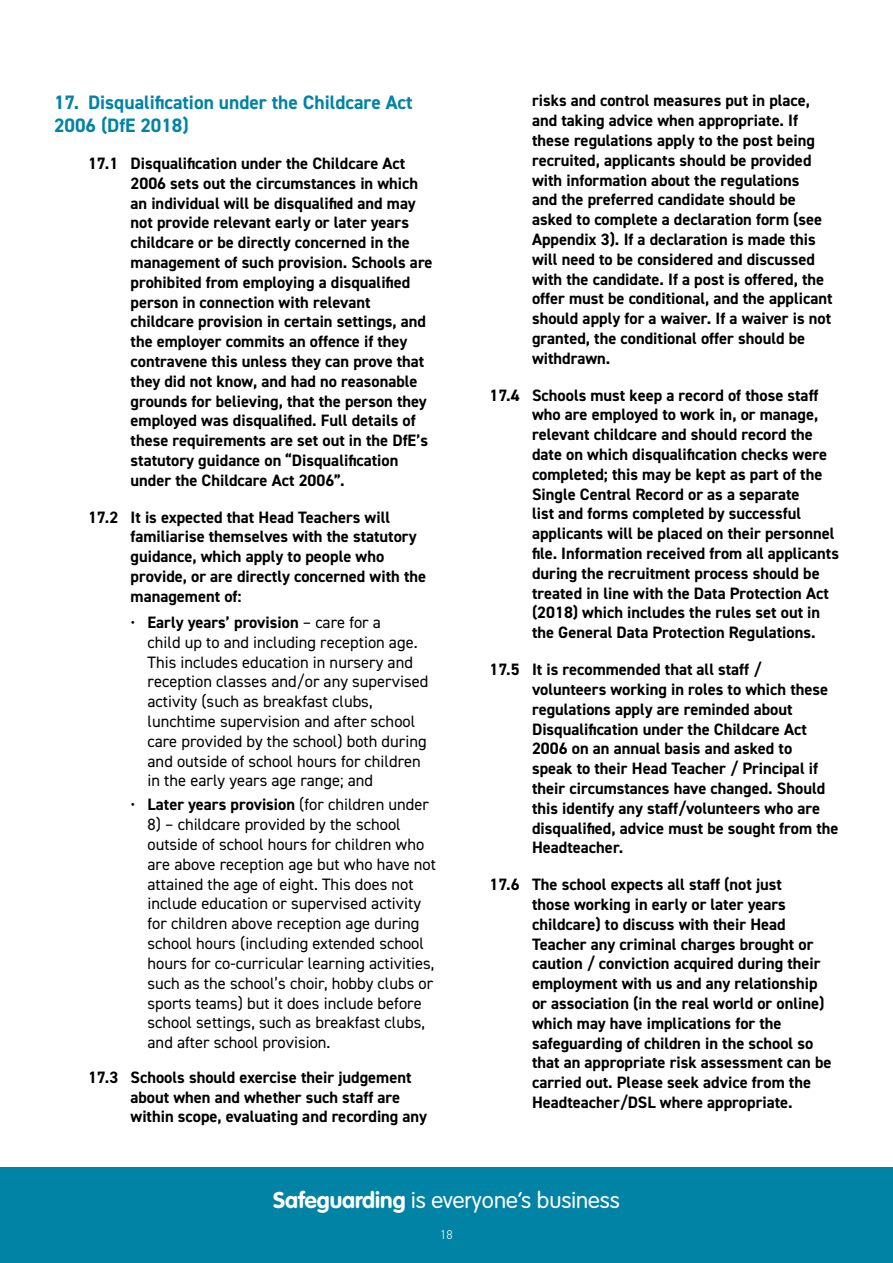
<style>
.page{position:relative;width:893px;height:1263px;background:#fff}
.page>*{position:absolute;margin:0;border:0;box-sizing:border-box;transform-origin:0 0}
.t1{font:300 22.5px "VAG Rounded Std";color:#fff}
.t2{font:700 19.5px/23.4px "DIN2014";color:#0083a5}
.Heading_L3_Black_-_N{font:700 16.5px/19.8px "DIN2014";color:#000}
.t3{font:16.5px/19.8px "DIN2014";color:#000}
.t4{font:300 12.75px "DIN2014";color:#fff}
.s1{font-weight:700}
.s2{font-weight:400}
</style>
<div class="page">
<div style="left:0;top:1167px;width:893px;height:96px;background:#0083a5"></div>
<p class="t2" style="left:54px;top:90px;width:360px">17. Disqualification under the Childcare Act<br>2006 (DfE 2018)</p>
<p class="Heading_L3_Black_-_N" style="left:131px;top:153px;width:304px;text-indent:-43px">17.1 Disqualification under the Childcare Act 2006 sets out the circumstances in which an individual will be disqualified and may not provide relevant early or later years childcare or be directly concerned in the management of such provision. Schools are prohibited from employing a disqualified person in connection with relevant childcare provision in certain settings, and the employer commits an offence if they contravene this unless they can prove that they did not know, and had no reasonable grounds for believing, that the person they employed was disqualified. Full details of these requirements are set out in the DfE’s statutory guidance on “Disqualification under the Childcare Act 2006”.</p>
<p class="Heading_L3_Black_-_N" style="left:131px;top:507px;width:297px;text-indent:-43px">17.2 It is expected that Head Teachers will familiarise themselves with the statutory guidance, which apply to people who provide, or are directly concerned with the management of:</p>
<p class="t3" style="left:148px;top:612px;width:282px;text-indent:-17px">• <span class="s1">Early years’ provision</span> – care for a<br>child up to and including reception age.<br>This includes education in nursery and reception classes and/or any supervised activity (such as breakfast clubs, lunchtime supervision and after school care provided by the school) both during and outside of school hours for children in the early years age range; and</p>
<p class="Heading_L3_Black_-_N" style="left:131px;top:795px;width:300px"><span class="s2">•</span> Later years provision <span class="s2">(for children under</span></p>
<p class="t3" style="left:148px;top:814px;width:290px">8) – childcare provided by the school outside of school hours for children who are above reception age but who have not attained the age of eight. This does not include education or supervised activity for children above reception age during school hours (including extended school hours for co-curricular learning activities, such as the school’s choir, hobby clubs or sports teams) but it does include before school settings, such as breakfast clubs, and after school provision.</p>
<p class="Heading_L3_Black_-_N" style="left:131px;top:1067px;width:298px;text-indent:-43px">17.3 Schools should exercise their judgement about when and whether such staff are within scope, evaluating and recording any</p>
<p class="Heading_L3_Black_-_N" style="left:532px;top:91px;width:302px">risks and control measures put in place, and taking advice when appropriate. If these regulations apply to the post being recruited, applicants should be provided with information about the regulations<br>and the preferred candidate should be asked to complete a declaration form (see Appendix 3). If a declaration is made this will need to be considered and discussed with the candidate. If a post is offered, the offer must be conditional, and the applicant should apply for a waiver. If a waiver is not granted, the conditional offer should be withdrawn.</p>
<p class="Heading_L3_Black_-_N" style="left:532px;top:385px;width:308px;text-indent:-43px">17.4 Schools must keep a record of those staff who are employed to work in, or manage, relevant childcare and should record the date on which disqualification checks were completed; this may be kept as part of the Single Central Record or as a separate<br>list and forms completed by successful applicants will be placed on their personnel file. Information received from all applicants during the recruitment process should be treated in line with the Data Protection Act (2018) which includes the rules set out in the General Data Protection Regulations.</p>
<p class="Heading_L3_Black_-_N" style="left:532px;top:659px;width:308px;text-indent:-43px">17.5 It is recommended that all staff / volunteers working in roles to which these regulations apply are reminded about Disqualification under the Childcare Act 2006 on an annual basis and asked to<br>speak to their Head Teacher / Principal if their circumstances have changed. Should this identify any staff/volunteers who are disqualified, advice must be sought from the Headteacher.</p>
<p class="Heading_L3_Black_-_N" style="left:532px;top:874px;width:301px;text-indent:-43px">17.6 The school expects all staff (not just<br>those working in early or later years childcare) to discuss with their Head Teacher any criminal charges brought or caution / conviction acquired during their employment with us and any relationship or association (in the real world or online) which may have implications for the safeguarding of children in the school so that an appropriate risk assessment can be carried out. Please seek advice from the Headteacher/DSL where appropriate.</p>
<h1 class="t1" style="left:273px;top:1187px;width:348px"><span class="s1">Safeguarding</span> is everyone’s business</h1>
<p class="t4" style="left:440px;top:1227px;width:14px">18</p>
</div>
